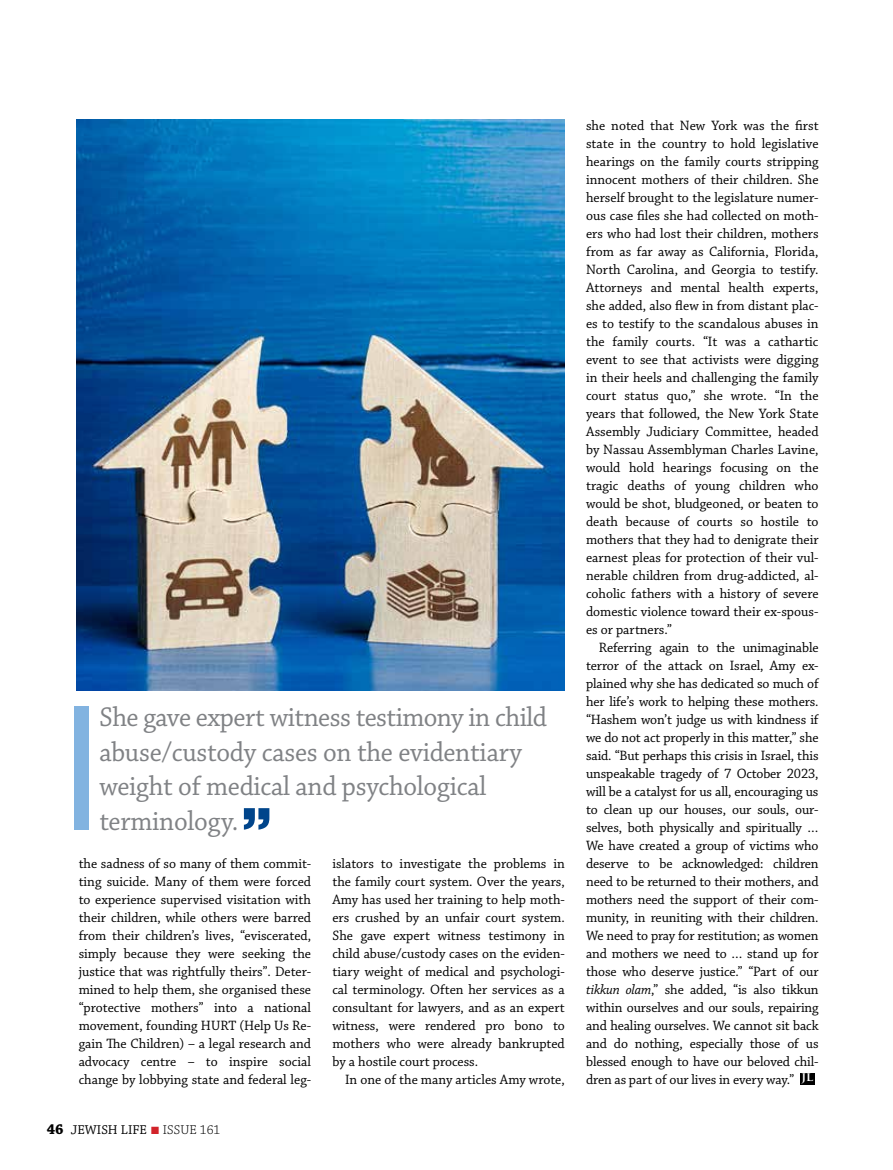
<style>
.page{position:relative;width:893px;height:1170px;background:#fff}
.page>*{position:absolute;margin:0;border:0;box-sizing:border-box;transform-origin:0 0}
.t1{font:28.5px/34.5px "Chaparral Pro";letter-spacing:-.01em;color:#808285;scale:.95 1}
.t2{font:14.25px/18px "Chaparral Pro";color:#000;text-align:justify}
.t3{font:13.5px "Chaparral Pro";color:#000}
.s1{font-weight:700;font-size:15px}
.s2{color:#d2232a}
.s3{font-weight:300}
.s4{font-style:italic}
</style>
<div class="page">
<div style="left:800px;top:1072px;width:15px;height:12px;background:#000"></div>
<img style="left:77px;top:119px;width:488px;height:571px">
<svg style="left:244px;top:808px;width:25px;height:21px"></svg>
<div style="left:75px;top:706px;width:14px;height:123px;background:#82b3e0"></div>
<h1 class="t1" style="left:99px;top:701px;width:473px">She gave expert witness testimony in child abuse/custody cases on the evidentiary weight of medical and psychological terminology.</h1>
<p class="t2" style="left:79px;top:854px;width:234px">the sadness of so many of them commit&shy;ting suicide. Many of them were forced to experience supervised visitation with their children, while others were barred from their children’s lives, “eviscerated, simply because they were seeking the justice that was rightfully theirs”. Deter&shy;mined to help them, she organised these “protective mothers” into a national movement, founding HURT (Help Us Re&shy;gain The Children) – a legal research and advocacy centre – to inspire social change by lobbying state and federal leg-</p>
<p class="t2" style="left:332px;top:854px;width:234px">islators to investigate the problems in the family court system. Over the years, Amy has used her training to help moth&shy;ers crushed by an unfair court system.<br>She gave expert witness testimony in child abuse/custody cases on the eviden&shy;tiary weight of medical and psychologi&shy;cal terminology. Often her services as a consultant for lawyers, and as an expert witness, were rendered pro bono to mothers who were already bankrupted by a hostile court process.</p>
<p class="t2" style="left:345px;top:1070px;width:221px">In one of the many articles Amy wrote,</p>
<p class="t3" style="left:47px;top:1122px;width:175px"><span class="s1">46</span> JEWISH LIFE <span class="s2">■</span> <span class="s3">ISSUE 161</span></p>
<p class="t2" style="left:586px;top:117px;width:234px">she noted that New York was the first state in the country to hold legislative hearings on the family courts stripping innocent mothers of their children. She herself brought to the legislature numer&shy;ous case files she had collected on moth&shy;ers who had lost their children, mothers from as far away as California, Florida, North Carolina, and Georgia to testify.<br>Attorneys and mental health experts, she added, also flew in from distant plac&shy;es to testify to the scandalous abuses in the family courts. “It was a cathartic event to see that activists were digging in their heels and challenging the family court status quo,” she wrote. “In the years that followed, the New York State Assembly Judiciary Committee, headed by Nassau Assemblyman Charles Lavine, would hold hearings focusing on the tragic deaths of young children who would be shot, bludgeoned, or beaten to death because of courts so hostile to mothers that they had to denigrate their earnest pleas for protection of their vul&shy;nerable children from drug-addicted, al&shy;coholic fathers with a history of severe domestic violence toward their ex-spous&shy;es or partners.”</p>
<p class="t2" style="left:586px;top:639px;width:234px;text-indent:13px">Referring again to the unimaginable terror of the attack on Israel, Amy ex&shy;plained why she has dedicated so much of her life’s work to helping these mothers. “Hashem won’t judge us with kindness if we do not act properly in this matter,” she said. “But perhaps this crisis in Israel, this unspeakable tragedy of 7 October 2023, will be a catalyst for us all, encouraging us to clean up our houses, our souls, our&shy;selves, both physically and spiritually … We have created a group of victims who deserve to be acknowledged: children need to be returned to their mothers, and mothers need the support of their com&shy;munity, in reuniting with their children.<br>We need to pray for restitution; as women and mothers we need to … stand up for those who deserve justice.” “Part of our <span class="s4">tikkun olam</span>,” she added, “is also tikkun within ourselves and our souls, repairing and healing ourselves. We cannot sit back and do nothing, especially those of us blessed enough to have our beloved chil&shy;dren as part of our lives in every way.” <sup>JL</sup></p>
</div>
